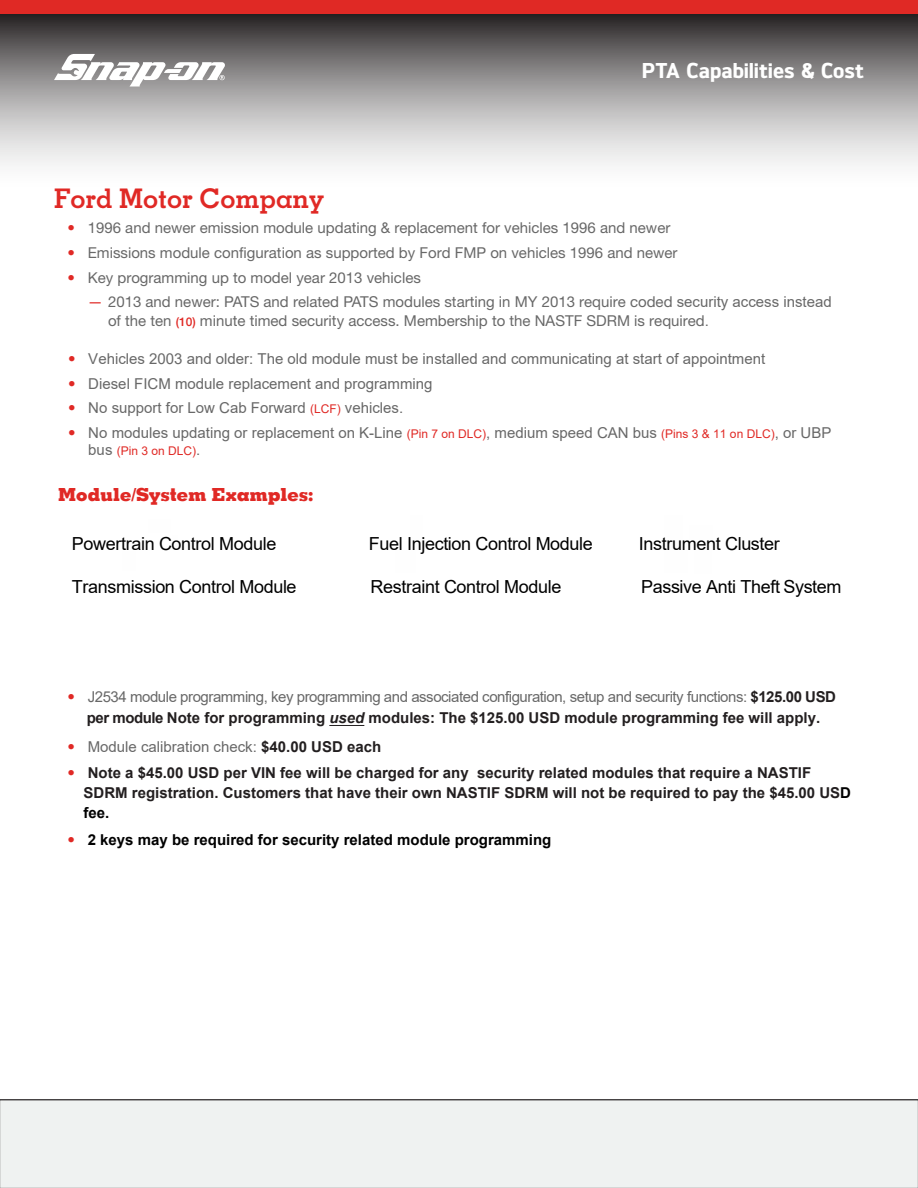
<style>
.page{position:relative;width:918px;height:1188px;background:#fff}
.page>*{position:absolute;margin:0;border:0;box-sizing:border-box;transform-origin:0 0}
.t1{font:700 27px "Memphis LT Std";color:#e02925}
.t2{font:800 21.45px "Brokman";letter-spacing:-.005em;color:#fff}
.t3{font:18px "Arial";letter-spacing:-.02em;color:#000}
.t4{font:800 18px "Memphis LT Std";letter-spacing:-.01em;color:#e02925}
.t5{font:15px/18px "Helvetica Neue LT Std";color:#686868}
.t6{font:15px "Arial";color:#686868}
.t7{font:15px/21.3px "Arial";letter-spacing:-.03em;color:#686868;text-align:center}
.t8{font:700 15px/20px "Arial";color:#231f20}
.t9{font:700 15px "Arial";color:#000}
.t10{font:12px "Arial";color:#e02925}
.s1{color:#e02925}
.s2{font-family:"Arial"}
.s3{font-weight:500;font-size:12px;color:#e02925}
.s4{font-family:"Helvetica Neue LT Std";color:#e02925}
.s5{font-size:12px;color:#e02925}
.s6{font-size:15px;color:#686868}
.s7{font-weight:700;color:#231f20}
.s8{font-weight:700;font-style:italic;color:#231f20}
.s9{font-family:"Helvetica Neue LT Std";font-weight:400;color:#e02925}
.s10{color:#000}
</style>
<div class="page">
<svg style="left:0;top:14px;width:918px;height:151px;background:#9d9b9b"></svg>
<div style="left:0;top:0;width:918px;height:14px;background:#e02925"></div>
<div style="left:0;top:1099px;width:918px;height:89px;background:#eff2f1"></div>
<svg style="left:54px;top:54px;width:171px;height:33px"></svg>
<hr style="left:329px;top:725px;width:35px;height:1px;background:#231f20">
<h2 class="t2" style="left:642px;top:56px;width:223px">PTA Capabilities &amp; Cost</h2>
<h1 class="t1" style="left:54px;top:182px;width:272px">Ford Motor Company</h1>
<p class="t5" style="left:68px;top:219px;width:604px"><span class="s1">•</span> 1996 and newer emission module updating &amp; replacement for vehicles 1996 and newer</p>
<p class="t5" style="left:68px;top:243px;width:612px"><span class="s1">•</span> Emissions module configuration as supported by Ford FMP on vehicles 1996 and newer</p>
<p class="t5" style="left:68px;top:268px;width:355px"><span class="s1">•</span> Key programming up to model year 2013 vehicles</p>
<p class="t5" style="left:108px;top:293px;width:725px;text-indent:-20px"><span class="s1">—</span> 2013 and newer: PATS and related PATS modules starting in MY 2013 require coded <span class="s2">security access instead </span>of the ten <span class="s3">(10)</span> minute timed security access. Membership to the NASTF SDRM is required<span class="s2">.</span></p>
<p class="t6" style="left:68px;top:348px;width:699px"><span class="s4">•</span> Vehicles 2003 and older: The old module must be installed and communicating at start of appointment</p>
<p class="t6" style="left:68px;top:373px;width:366px"><span class="s4">•</span> Diesel FICM module replacement and programming</p>
<p class="t6" style="left:68px;top:398px;width:337px"><span class="s4">•</span> No support for Low Cab Forward <span class="s5">(LCF)</span> vehicles.</p>
<p class="t6" style="left:68px;top:423px;width:765px"><span class="s4">•</span> No modules updating or replacement on K-Line <span class="s5">(Pin 7 on DLC)</span>, medium speed CAN bus <span class="s5">(Pins 3 &amp; 11 on DLC)</span>, or UBP</p>
<p class="t10" style="left:88px;top:443px;width:113px"><span class="s6">bus</span> (Pin 3 on DLC)<span class="s6">.</span></p>
<p class="t4" style="left:58px;top:483px;width:257px">Module/System Examples:</p>
<p class="t3" style="left:72px;top:531px;width:206px">Powertrain Control Module</p>
<p class="t3" style="left:369px;top:531px;width:226px">Fuel Injection Control Module</p>
<p class="t3" style="left:639px;top:531px;width:142px">Instrument Cluster</p>
<p class="t3" style="left:72px;top:575px;width:226px">Transmission Control Module</p>
<p class="t3" style="left:371px;top:575px;width:192px">Restraint Control Module</p>
<p class="t3" style="left:641px;top:575px;width:202px">Passive Anti Theft System</p>
<p class="t7" style="left:68px;top:686px;width:770px"><span class="s4">•</span> J2534 module programming, key programming and associated configuration, setup and security functions: <span class="s7">$125.00 USD per module Note for programming</span> <span class="s8">used</span> <span class="s7">modules: The $125.00 USD module programming fee will apply.</span></p>
<p class="t6" style="left:68px;top:736px;width:315px"><span class="s4">•</span> Module calibration check: <span class="s7">$40.00 USD each</span></p>
<p class="t8" style="left:84px;top:763px;width:769px;text-indent:-16px"><span class="s9">•</span> Note a $45.00 USD per VIN fee will be charged for any security related modules that require a NASTIF<br>SDRM registration. Customers that have their own NASTIF SDRM will not be required to pay the $45.00 US<span class="s10">D fee.</span></p>
<p class="t9" style="left:68px;top:829px;width:485px"><span class="s9">•</span> 2 keys may be required for security related module programming</p>
</div>
